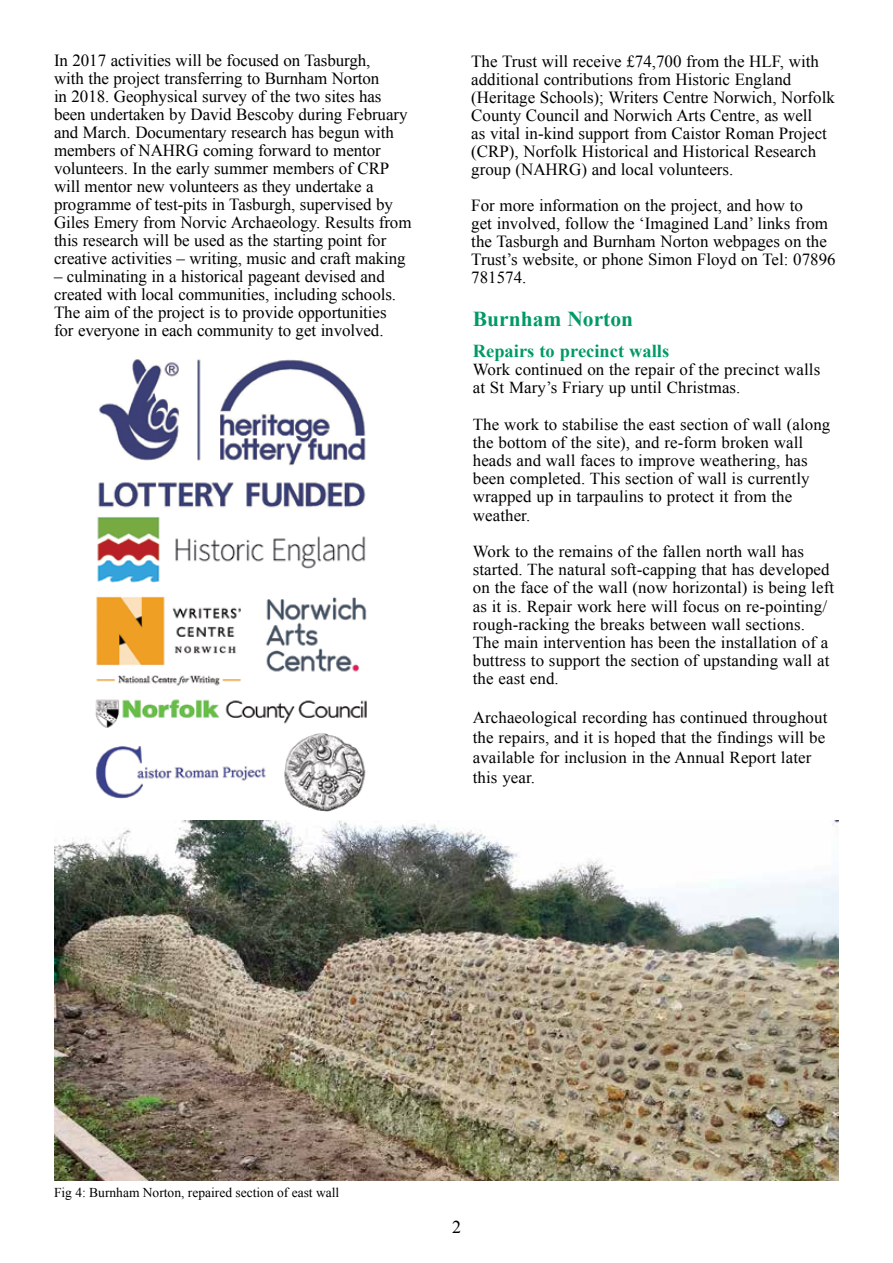
<style>
.page{position:relative;width:893px;height:1263px;background:#fff}
.page>*{position:absolute;margin:0;border:0;box-sizing:border-box;transform-origin:0 0}
.t1{font:700 21.3px "Times New Roman";color:#009a67}
.t2{font:700 18.15px "Times New Roman";color:#009a67}
.t3{font:18px "Times New Roman";color:#000}
.t4{font:16.95px/18px "Times New Roman";letter-spacing:-.005em;color:#000}
.t5{font:16.65px/18.1px "Times New Roman";letter-spacing:.005em;color:#000}
.t6{font:13.5px "Times New Roman";color:#000}
</style>
<div class="page">
<img style="left:54px;top:821px;width:784px;height:359px">
<img style="left:95px;top:359px;width:272px;height:453px">
<p class="t4" style="left:54px;top:51px;width:359px">In 2017 activities will be focused on Tasburgh,<br>with the project transferring to Burnham Norton<br>in 2018. Geophysical survey of the two sites has been undertaken by David Bescoby during February and March. Documentary research has begun with members of NAHRG coming forward to mentor volunteers. In the early summer members of CRP will mentor new volunteers as they undertake a programme of test-pits in Tasburgh, supervised by Giles Emery from Norvic Archaeology. Results from this research will be used as the starting point for creative activities – writing, music and craft making</p>
<p class="t4" style="left:54px;top:267px;width:344px">– culminating in a historical pageant devised and created with local communities, including schools.<br>The aim of the project is to provide opportunities for everyone in each community to get involved.</p>
<p class="t4" style="left:471px;top:52px;width:365px">The Trust will receive £74,700 from the HLF, with additional contributions from Historic England (Heritage Schools); Writers Centre Norwich, Norfolk County Council and Norwich Arts Centre, as well<br>as vital in-kind support from Caistor Roman Project (CRP), Norfolk Historical and Historical Research group (NAHRG) and local volunteers.</p>
<p class="t4" style="left:471px;top:196px;width:366px">For more information on the project, and how to<br>get involved, follow the ‘Imagined Land’ links from the Tasburgh and Burnham Norton webpages on the Trust’s website, or phone Simon Floyd on Tel: 07896<br>781574.</p>
<p class="t1" style="left:473px;top:304px;width:162px">Burnham Norton</p>
<p class="t2" style="left:473px;top:338px;width:198px">Repairs to precinct walls</p>
<p class="t5" style="left:473px;top:360px;width:349px">Work continued on the repair of the precinct walls at St Mary’s Friary up until Christmas.</p>
<p class="t5" style="left:473px;top:415px;width:359px">The work to stabilise the east section of wall (along the bottom of the site), and re-form broken wall heads and wall faces to improve weathering, has been completed. This section of wall is currently wrapped up in tarpaulins to protect it from the weather.</p>
<p class="t5" style="left:473px;top:542px;width:363px">Work to the remains of the fallen north wall has started. The natural soft-capping that has developed on the face of the wall (now horizontal) is being left as it is. Repair work here will focus on re-pointing/ rough-racking the breaks between wall sections.<br>The main intervention has been the installation of a buttress to support the section of upstanding wall at the east end.</p>
<p class="t5" style="left:473px;top:707px;width:356px;line-height:20.1px">Archaeological recording has continued throughout the repairs, and it is hoped that the findings will be available for inclusion in the Annual Report later this year.</p>
<p class="t6" style="left:54px;top:1183px;width:287px">Fig 4: Burnham Norton, repaired section of east wall</p>
<p class="t3" style="left:452px;top:1215px;width:10px">2</p>
</div>
